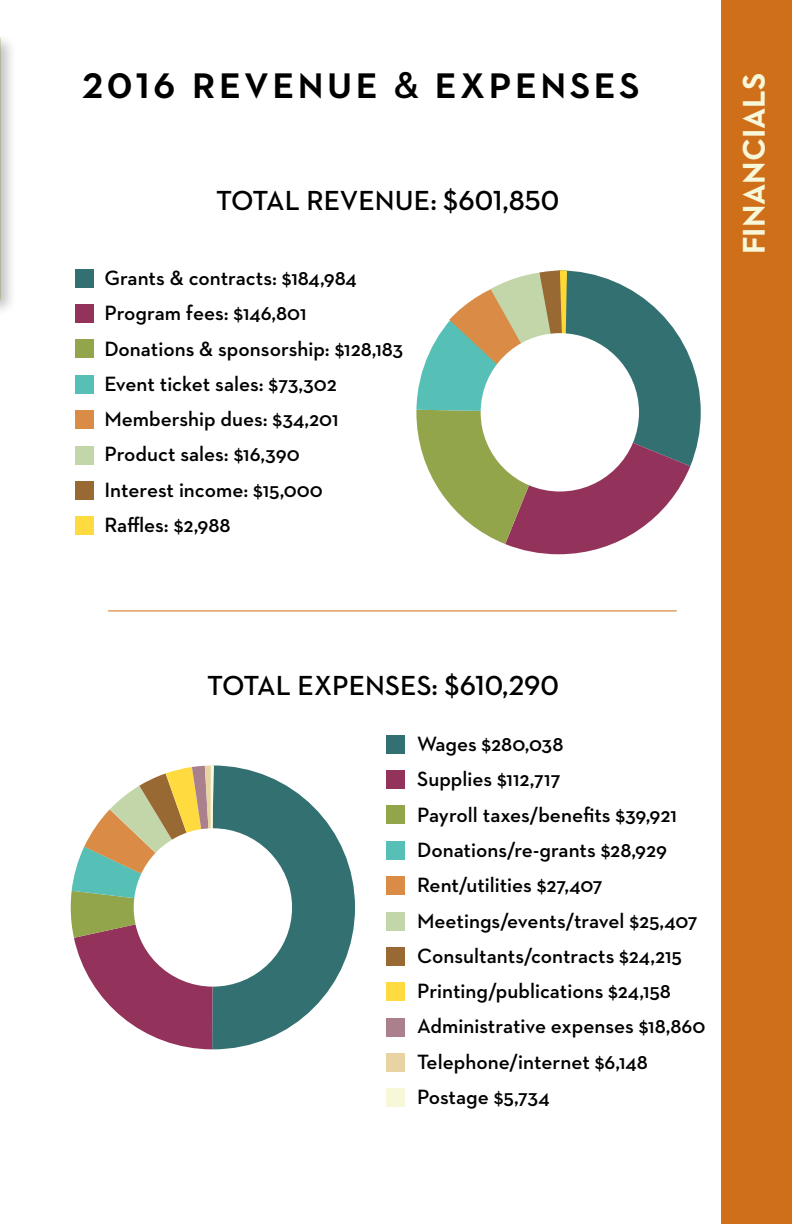
<style>
.page{position:relative;width:792px;height:1224px;background:#fff}
.page>*{position:absolute;margin:0;border:0;box-sizing:border-box;transform-origin:0 0}
.t1{font:600 48px "Neutraface 2 Text";letter-spacing:.06em;color:#000}
.t2{font:700 32px "Neutraface 2 Text";color:#f7f8d9}
.t3{font:600 28px "Neutraface 2 Text";color:#000}
.t4{font:600 21px/35.2px "Neutraface 2 Text";color:#000}
.s1{font-size:38px}
</style>
<div class="page">
<svg style="left:214px;top:766px;width:141px;height:283px;fill:#337071"></svg>
<div style="left:75px;top:269px;width:19px;height:19px;background:#337071"></div>
<div style="left:75px;top:516px;width:19px;height:19px;background:#ffdb40"></div>
<div style="left:75px;top:481px;width:19px;height:19px;background:#986933"></div>
<div style="left:75px;top:446px;width:19px;height:19px;background:#c3d6aa"></div>
<div style="left:75px;top:410px;width:19px;height:19px;background:#da8c47"></div>
<div style="left:75px;top:375px;width:19px;height:19px;background:#56bfb6"></div>
<div style="left:75px;top:339px;width:19px;height:19px;background:#93a54b"></div>
<div style="left:75px;top:304px;width:19px;height:19px;background:#93335b"></div>
<div style="left:387px;top:1053px;width:18px;height:19px;background:#e8d3a2"></div>
<div style="left:387px;top:1018px;width:18px;height:19px;background:#aa808d"></div>
<div style="left:387px;top:735px;width:18px;height:19px;background:#337071"></div>
<div style="left:387px;top:982px;width:18px;height:19px;background:#ffdb40"></div>
<div style="left:387px;top:947px;width:18px;height:19px;background:#986933"></div>
<div style="left:387px;top:912px;width:18px;height:19px;background:#c3d6aa"></div>
<div style="left:387px;top:876px;width:18px;height:19px;background:#da8c47"></div>
<div style="left:387px;top:841px;width:18px;height:19px;background:#56bfb6"></div>
<div style="left:387px;top:806px;width:18px;height:18px;background:#93a54b"></div>
<div style="left:387px;top:770px;width:18px;height:19px;background:#93335b"></div>
<hr style="left:108px;top:610px;width:569px;height:1px;background:#d06f1a">
<div style="left:722px;top:0;width:70px;height:1224px;background:#d06f1a"></div>
<svg style="left:416px;top:270px;width:285px;height:284px"></svg>
<div style="left:481px;top:333px;width:158px;height:159px;background:#fff;border-radius:50%"></div>
<hr style="left:0;top:0;width:1px;height:1224px;background:#d1a2ab">
<div style="left:0;top:33px;width:18px;height:284px;background:#000;opacity:.25"></div>
<div style="left:387px;top:1088px;width:18px;height:19px;background:#f7f8d9"></div>
<svg style="left:71px;top:765px;width:143px;height:284px"></svg>
<div style="left:134px;top:828px;width:158px;height:159px;background:#fff;border-radius:50%"></div>
<h1 class="t1" style="left:82px;top:51px;width:560px">2016 revenue <span class="s1">&amp;</span> expenses</h1>
<h3 class="t3" style="left:216px;top:183px;width:345px">TOTAL REVENUE: $601,850</h3>
<p class="t4" style="left:104px;top:260px;width:300px">Grants &amp; contracts: $184,984<br>Program fees: $146,801<br>Donations &amp; sponsorship: $128,183<br>Event ticket sales: $73,302<br>Membership dues: $34,201<br>Product sales: $16,390<br>Interest income: $15,000<br>Raffles: $2,988</p>
<h2 class="t2" style="left:733px;top:254px;width:183px;rotate:-90deg">FINANCIALS</h2>
<h3 class="t3" style="left:207px;top:668px;width:353px">TOTAL EXPENSES: $610,290</h3>
<p class="t4" style="left:417px;top:726px;width:290px">Wages $280,038<br>Supplies $112,717<br>Payroll taxes/benefits $39,921<br>Donations/re-grants $28,929<br>Rent/utilities $27,407<br>Meetings/events/travel $25,407<br>Consultants/contracts $24,215<br>Printing/publications $24,158<br>Administrative expenses $18,860<br>Telephone/internet $6,148<br>Postage $5,734</p>
</div>
